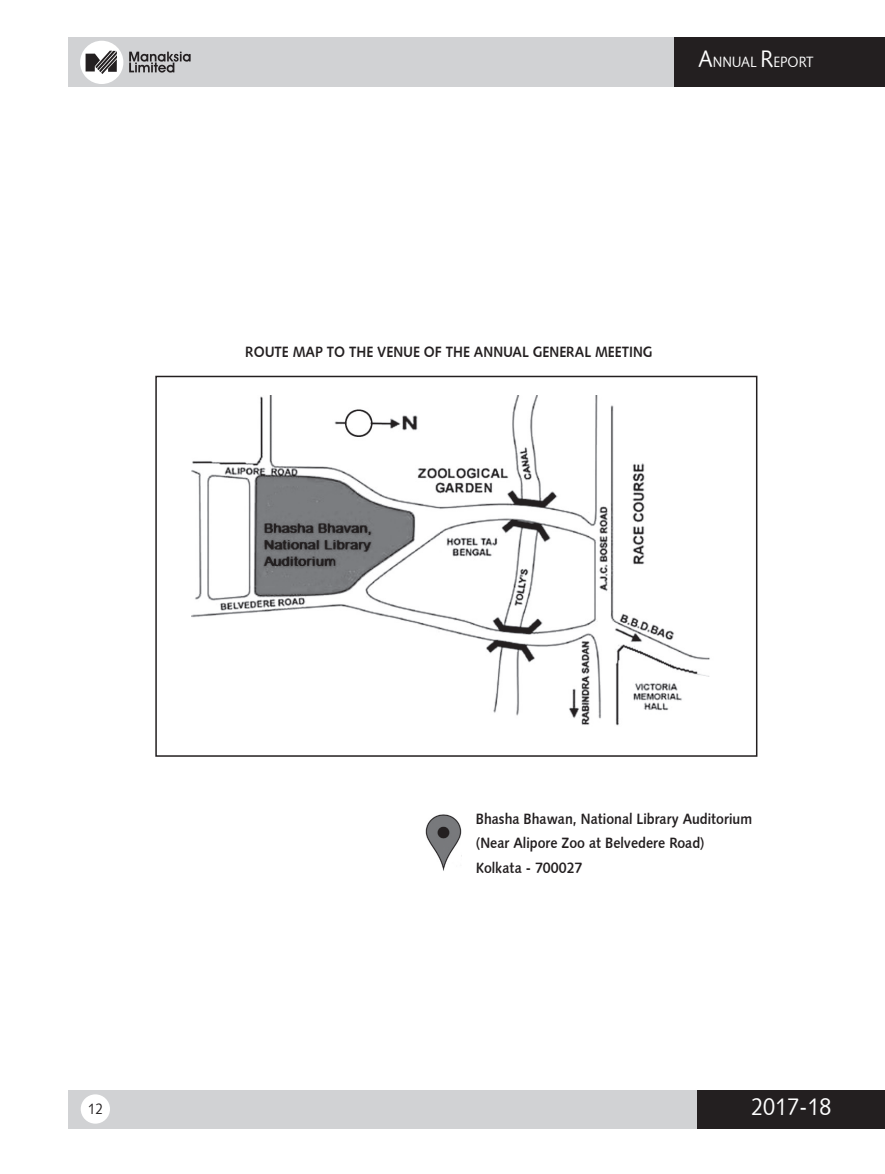
<style>
.page{position:relative;width:885px;height:1174px;background:#fff}
.page>*{position:absolute;margin:0;border:0;box-sizing:border-box;transform-origin:0 0}
.t1{font:24px "Humanist 531 BT Roman A";color:#fff;scale:.9 1}
.t2{font:15px/24.3px "Humanist 531 BT Bold A";color:#231f20;scale:.9 1}
.t3{font:15px "Humanist 531 BT Roman A";color:#fff;scale:.9 1}
.t4{font:15px "Humanist 531 BT Roman A";color:#231f20;scale:.9 1}
.s1{font-size:24px}
</style>
<div class="page">
<div style="left:68px;top:38px;width:816px;height:49px;background:#d1d2d4"></div>
<div style="left:68px;top:1089px;width:816px;height:39px;background:#d1d2d4"></div>
<div style="left:674px;top:38px;width:210px;height:49px;background:#231f20"></div>
<div style="left:697px;top:1089px;width:187px;height:39px;background:#231f20"></div>
<div style="left:81px;top:1094px;width:29px;height:29px;background:#fff;border-radius:50%"></div>
<svg style="left:129px;top:52px;width:61px;height:21px"></svg>
<div style="left:80px;top:41px;width:43px;height:43px;background:#fff;border-radius:50%"></div>
<svg style="left:86px;top:51px;width:31px;height:23px"></svg>
<img style="left:425px;top:814px;width:36px;height:57px">
<img style="left:192px;top:395px;width:518px;height:331px">
<div style="left:155px;top:376px;width:602px;height:380px;border:2px solid #231f20"></div>
<p class="t3" style="left:698px;top:53px;width:130px"><span class="s1">A</span>NNUAL <span class="s1">R</span>EPORT</p>
<p class="t2" style="left:245px;top:340px;width:454px">ROUTE MAP TO THE VENUE OF THE ANNUAL GENERAL MEETING</p>
<p class="t2" style="left:476px;top:806px;width:308px">Bhasha Bhawan, National Library Auditorium (Near Alipore Zoo at Belvedere Road)<br>Kolkata - 700027</p>
<p class="t4" style="left:88px;top:1099px;width:18px">12</p>
<h1 class="t1" style="left:751px;top:1092px;width:91px">2017-18</h1>
</div>
